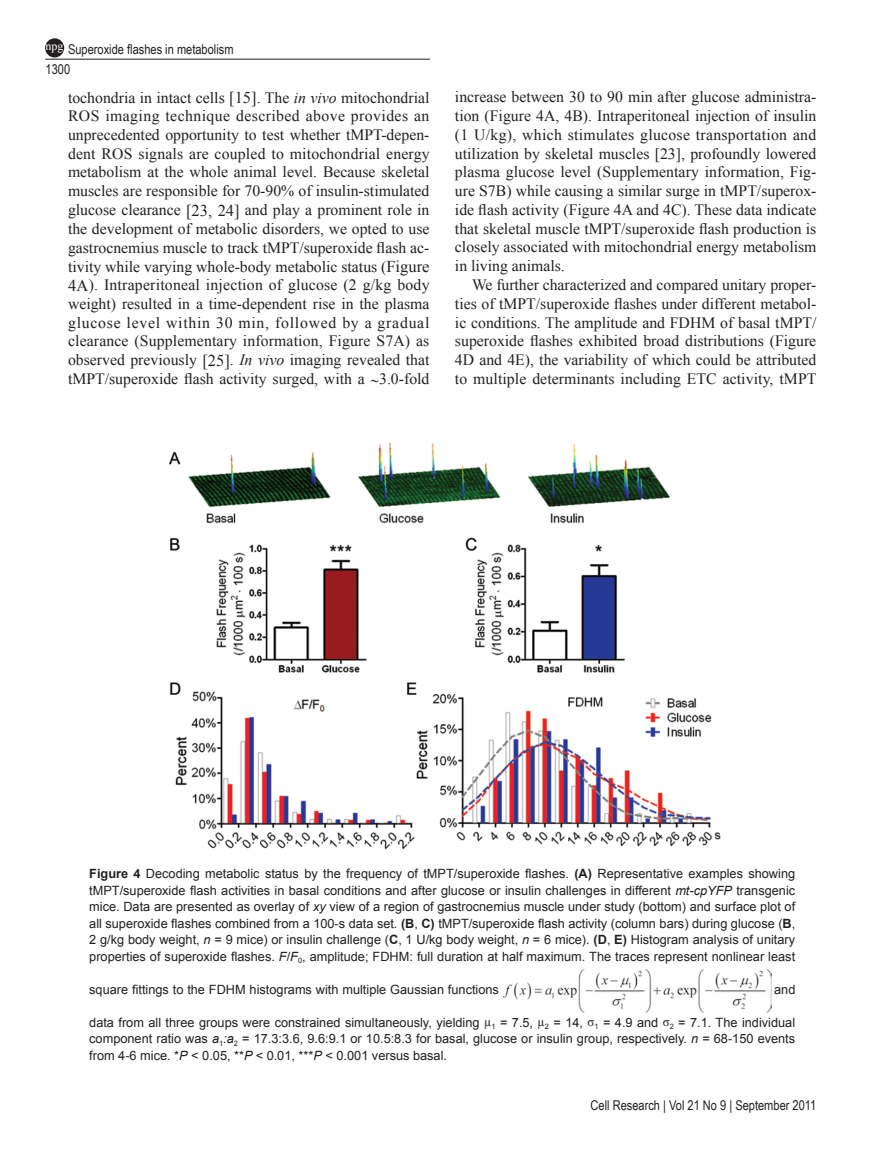
<style>
.page{position:relative;width:893px;height:1170px;background:#fff}
.page>*{position:absolute;margin:0;border:0;box-sizing:border-box;transform-origin:0 0}
.t1{font:15.75px/18.8px "Times New Roman PSMT2";color:#231f20;text-align:justify}
.t2{font:15.75px/18.8px "Times New Roman";color:#231f20;text-align:justify}
.t3{font:15.75px/18.5px "Times New Roman PSMT2";letter-spacing:.025em;color:#231f20}
.t4{font:13.5px "Arial Narrow";color:#231f20}
.t5{font:13.5px "Arial Narrow 2";color:#231f20}
.t6{font:12.75px/16.5px "Arial MT2";color:#231f20}
.t7{font:12.75px "Arial";color:#231f20}
.t8{font:12px "Times New Roman PSMT2";color:#fff}
.s1{font-size:16.5px}
.s2{font-family:"Times New Roman PS Italic MT2"}
.s3{font-family:"Times New Roman PSMT2"}
.s4{font-family:"Times New Roman"}
.s5{font-family:"Arial";font-weight:700}
.s6{font-family:"Arial"}
.s7{font-family:"Arial";font-style:italic}
.s8{font-style:italic}
.s9{font-weight:700}
.s10{font-family:"Arial MT2"}
</style>
<div class="page">
<hr style="left:45px;top:59px;width:385px;height:1px;background:#231f20">
<div style="left:46px;top:39px;width:17px;height:18px;background:#231f20;border-radius:50%"></div>
<div style="left:45px;top:38px;width:19px;height:19px;border:2px solid #231f20;border-radius:50%"></div>
<img style="left:503px;top:969px;width:268px;height:43px">
<img style="left:169px;top:442px;width:552px;height:407px">
<p class="t4" style="left:68px;top:39px;width:167px">Superoxide flashes in metabolism</p>
<p class="t5" style="left:46px;top:59px;width:26px">1300</p>
<p class="t8" style="left:46px;top:38px;width:19px">npg</p>
<p class="t3" style="left:68px;top:88px;width:363px">tochondria in intact cells <span class="s1">[15]</span>. The <span class="s2">in vivo</span> mitochondrial<br>ROS imaging technique described above provides an</p>
<p class="t2" style="left:68px;top:125px;width:363px">unprecedented opportunity to test whether tMPT-depen<span class="s3">-</span></p>
<p class="t1" style="left:68px;top:144px;width:363px">dent ROS signals are coupled to mitochondrial energy metabolism at the whole animal level. Because skeletal muscles are responsible for 70-90% of insulin-stimulated glucose clearance <span class="s1">[23, 24]</span> and play a prominent role in the development of metabolic disorders, we opted to use</p>
<p class="t2" style="left:68px;top:237px;width:363px">gastrocnemius muscle to track tMPT/superoxide flash ac<span class="s3">-</span></p>
<p class="t1" style="left:68px;top:257px;width:363px">tivity while varying whole-body metabolic status (<span class="s1">Figure 4A</span>). Intraperitoneal injection of glucose (2 g/kg body weight) resulted in a time-dependent rise in the plasma glucose level within 30 min, followed by a gradual clearance (Supplementary information, Figure S7A) as observed previously <span class="s1">[25]</span>. <span class="s2">In vivo</span> imaging revealed that</p>
<p class="t2" style="left:68px;top:369px;width:363px">tMPT/superoxide flash activity surged, with a ∼<span class="s3">3.0-fold</span></p>
<p class="t1" style="left:455px;top:88px;width:363px">increase between 30 to 90 min after glucose administra&shy;tion (Figure 4A, 4B). Intraperitoneal injection of insulin (1 U/kg), which stimulates glucose transportation and utilization by skeletal muscles [23], profoundly lowered plasma glucose level (Supplementary information, Fig-</p>
<p class="t2" style="left:455px;top:181px;width:363px">ure S7B) while causing a similar surge in tMPT/superox<span class="s3">-</span></p>
<p class="t1" style="left:455px;top:200px;width:363px"><span class="s4">ide flash activity (</span>Figure 4A and 4C). These data indicate</p>
<p class="t2" style="left:455px;top:219px;width:363px">that skeletal muscle tMPT/superoxide flash production is</p>
<p class="t1" style="left:455px;top:237px;width:363px">closely associated with mitochondrial energy metabolism in living animals.</p>
<p class="t1" style="left:472px;top:275px;width:346px">We further characterized and compared unitary proper-</p>
<p class="t2" style="left:455px;top:294px;width:363px">ties of tMPT/superoxide flashes under different metabol&shy;ic conditions. The amplitude and FDHM of basal tMPT/ superoxide flashes exhibited broad distributions (<span class="s3">Figure</span></p>
<p class="t1" style="left:455px;top:350px;width:363px">4D and 4E), the variability of which could be attributed</p>
<p class="t2" style="left:455px;top:369px;width:363px">to multiple determinants including ETC activity, tMPT</p>
<p class="t6" style="left:89px;top:865px;width:707px"><span class="s5">Figure 4</span> Decoding metabolic status by the frequency of tMPT/superoxide flashes. <span class="s5">(A)</span> <span class="s6">Representative examples showing </span>tMPT/superoxide flash activities in basal conditions and after glucose or insulin challenges in different <span class="s7">mt-cpYFP</span> <span class="s6">transgenic</span></p>
<p class="t7" style="left:89px;top:898px;width:707px">mice. Data are presented as overlay of <span class="s8">xy</span> view of a region of gastrocnemius muscle under study (bottom) and surface plot of</p>
<p class="t6" style="left:89px;top:915px;width:707px">all superoxide flashes combined from a 100-s data set. <span class="s5">(B</span><span class="s6">,</span> <span class="s5">C)</span> tMPT/superoxide flash activity (column bars) during glucose (<span class="s5">B</span><span class="s6">,</span></p>
<p class="t7" style="left:89px;top:931px;width:707px">2 g/kg body weight, <span class="s8">n</span> = 9 mice) or insulin challenge (<span class="s9">C</span><span class="s10">, 1 U/kg body weight,</span> <span class="s8">n</span> <span class="s10">= 6 mice).</span> <span class="s9">(D</span>, <span class="s9">E)</span> Histogram analysis of unitary</p>
<p class="t6" style="left:89px;top:948px;width:707px">properties of superoxide flashes. <span class="s7">F</span><span class="s6">/</span><span class="s7">F</span><sub>0</sub>, amplitude; FDHM: full duration at half maximum. The traces represent nonlinear least</p>
<p class="t6" style="left:89px;top:981px;width:411px">square fittings to the FDHM histograms with multiple Gaussian functions</p>
<p class="t6" style="left:774px;top:981px;width:23px">and</p>
<p class="t7" style="left:89px;top:1013px;width:707px">data from all three groups were constrained simultaneously, yielding <span class="s3">µ</span><sub>1</sub> <span class="s10">= 7.5,</span> <span class="s3">µ</span><sub>2</sub> <span class="s10">= 14,</span> <span class="s4">σ</span><sub>1</sub> = 4.9 and <span class="s4">σ</span><sub>2</sub> <span class="s10">= 7.1. The individual</span></p>
<p class="t6" style="left:89px;top:1030px;width:707px"><span class="s6">component ratio was</span> <span class="s7">a</span><sub>1</sub><span class="s7">:a</span><sub>2</sub> = 17.3:3.6, 9.6:9.1 or 10.5:8.3 for basal, glucose or insulin group, respectively. <span class="s7">n</span> = 68-150 events from 4-6 mice. *<span class="s7">P</span> &lt; 0.05, **<span class="s7">P</span> &lt; 0.01, ***<span class="s7">P</span> &lt; 0.001 versus basal.</p>
<p class="t4" style="left:591px;top:1094px;width:227px">Cell Research | Vol 21 No 9 | September 2011</p>
</div>
